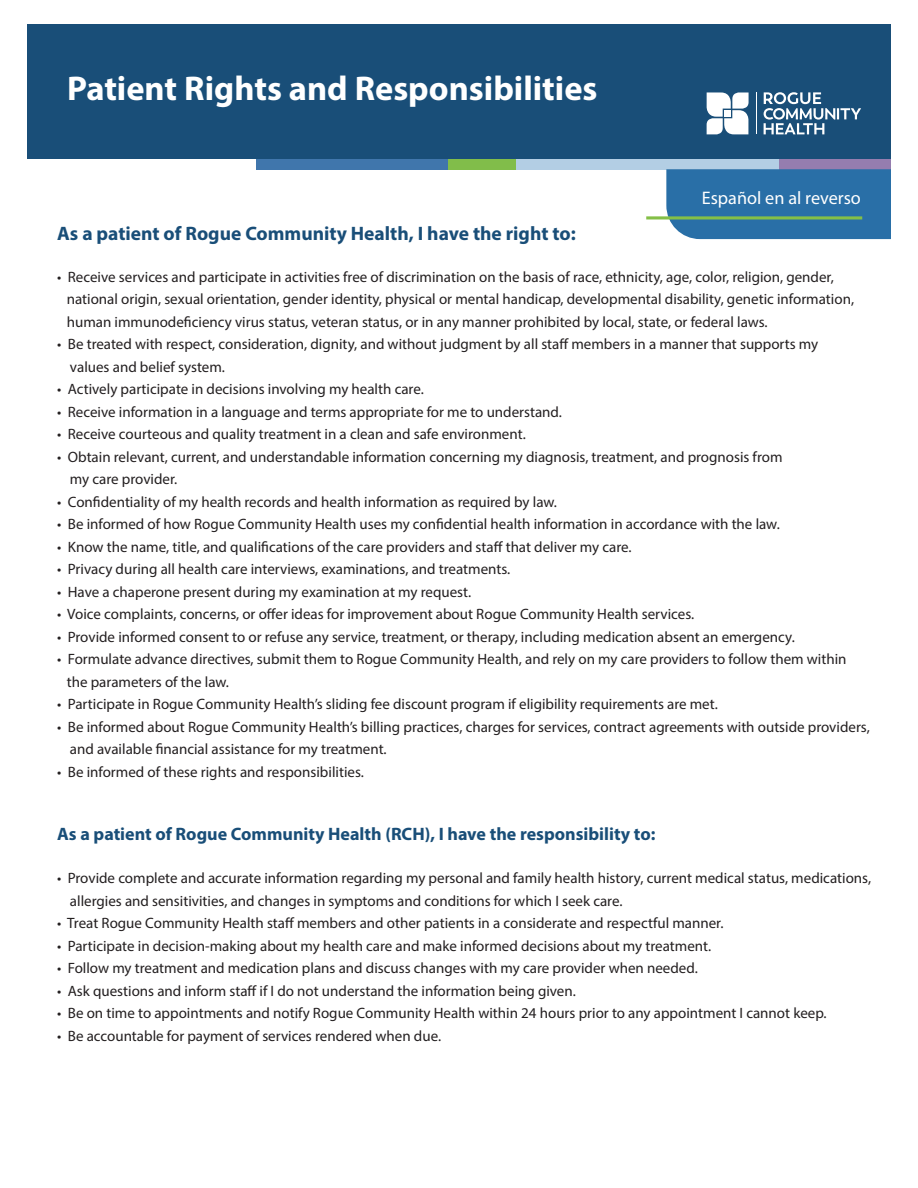
<style>
.page{position:relative;width:918px;height:1188px;background:#fff}
.page>*{position:absolute;margin:0;border:0;box-sizing:border-box;transform-origin:0 0}
.t1{font:700 34.35px "Myriad Pro";color:#fff}
.t2{font:700 19.5px "Myriad Pro";color:#194e78}
.t3{font:18.15px "Myriad Pro";color:#fff}
.t4{font:700 18px "Myriad Pro";color:#194e78}
.t5{font:15px/22.5px "Myriad Pro";color:#231f20}
</style>
<div class="page">
<div style="left:256px;top:159px;width:193px;height:10px;background:#4076ac"></div>
<div style="left:491px;top:159px;width:288px;height:10px;background:#b3cee4"></div>
<div style="left:779px;top:159px;width:112px;height:10px;background:#957daf"></div>
<div style="left:449px;top:159px;width:67px;height:10px;background:#81bd4a"></div>
<div style="left:27px;top:24px;width:864px;height:135px;background:#194e78"></div>
<hr style="left:756px;top:92px;width:1px;height:42px;background:#fff">
<svg style="left:764px;top:92px;width:97px;height:42px"></svg>
<svg style="left:707px;top:92px;width:42px;height:42px;background:#d9e2e9"></svg>
<div style="left:666px;top:169px;width:225px;height:70px;background:#296fa7"></div>
<hr style="left:646px;top:216px;width:216px;height:3px;background:#84bf47">
<h1 class="t1" style="left:67px;top:66px;width:532px">Patient Rights and Responsibilities</h1>
<p class="t3" style="left:702px;top:187px;width:161px">Español en al reverso</p>
<h2 class="t2" style="left:57px;top:220px;width:520px">As a patient of Rogue Community Health, I have the right to:</h2>
<p class="t5" style="left:67px;top:265px;width:789px;text-indent:-10px">• Receive services and participate in activities free of discrimination on the basis of race, ethnicity, age, color, religion, gender, national origin, sexual orientation, gender identity, physical or mental handicap, developmental disability, genetic information, human immunodeficiency virus status, veteran status, or in any manner prohibited by local, state, or federal laws.</p>
<p class="t5" style="left:70px;top:333px;width:750px;text-indent:-13px">• Be treated with respect, consideration, dignity, and without judgment by all staff members in a manner that supports my values and belief system.</p>
<p class="t5" style="left:57px;top:378px;width:368px">• Actively participate in decisions involving my health care.</p>
<p class="t5" style="left:57px;top:400px;width:506px">• Receive information in a language and terms appropriate for me to understand.</p>
<p class="t5" style="left:57px;top:423px;width:470px">• Receive courteous and quality treatment in a clean and safe environment.</p>
<p class="t5" style="left:70px;top:445px;width:714px;text-indent:-13px">• Obtain relevant, current, and understandable information concerning my diagnosis, treatment, and prognosis from my care provider.</p>
<p class="t5" style="left:57px;top:490px;width:501px">• Confidentiality of my health records and health information as required by law.</p>
<p class="t5" style="left:57px;top:513px;width:724px">• Be informed of how Rogue Community Health uses my confidential health information in accordance with the law.</p>
<p class="t5" style="left:57px;top:535px;width:576px">• Know the name, title, and qualifications of the care providers and staff that deliver my care.</p>
<p class="t5" style="left:57px;top:558px;width:455px">• Privacy during all health care interviews, examinations, and treatments.</p>
<p class="t5" style="left:57px;top:580px;width:416px">• Have a chaperone present during my examination at my request.</p>
<p class="t5" style="left:57px;top:603px;width:639px">• Voice complaints, concerns, or offer ideas for improvement about Rogue Community Health services.</p>
<p class="t5" style="left:57px;top:625px;width:739px">• Provide informed consent to or refuse any service, treatment, or therapy, including medication absent an emergency.</p>
<p class="t5" style="left:67px;top:648px;width:781px;text-indent:-10px">• Formulate advance directives, submit them to Rogue Community Health, and rely on my care providers to follow them within the parameters of the law.</p>
<p class="t5" style="left:57px;top:693px;width:662px">• Participate in Rogue Community Health’s sliding fee discount program if eligibility requirements are met.</p>
<p class="t5" style="left:70px;top:715px;width:801px;text-indent:-13px">• Be informed about Rogue Community Health’s billing practices, charges for services, contract agreements with outside providers, and available financial assistance for my treatment.</p>
<p class="t5" style="left:57px;top:760px;width:308px">• Be informed of these rights and responsibilities.</p>
<p class="t4" style="left:57px;top:822px;width:600px">As a patient of Rogue Community Health (RCH), I have the responsibility to:</p>
<p class="t5" style="left:70px;top:867px;width:803px;text-indent:-13px">• Provide complete and accurate information regarding my personal and family health history, current medical status, medications, allergies and sensitivities, and changes in symptoms and conditions for which I seek care.</p>
<p class="t5" style="left:57px;top:912px;width:668px">• Treat Rogue Community Health staff members and other patients in a considerate and respectful manner.</p>
<p class="t5" style="left:57px;top:934px;width:655px">• Participate in decision-making about my health care and make informed decisions about my treatment.</p>
<p class="t5" style="left:57px;top:957px;width:642px">• Follow my treatment and medication plans and discuss changes with my care provider when needed.</p>
<p class="t5" style="left:57px;top:979px;width:520px">• Ask questions and inform staff if I do not understand the information being given.</p>
<p class="t5" style="left:57px;top:1002px;width:771px">• Be on time to appointments and notify Rogue Community Health within 24 hours prior to any appointment I cannot keep.</p>
<p class="t5" style="left:57px;top:1024px;width:385px">• Be accountable for payment of services rendered when due.</p>
</div>
